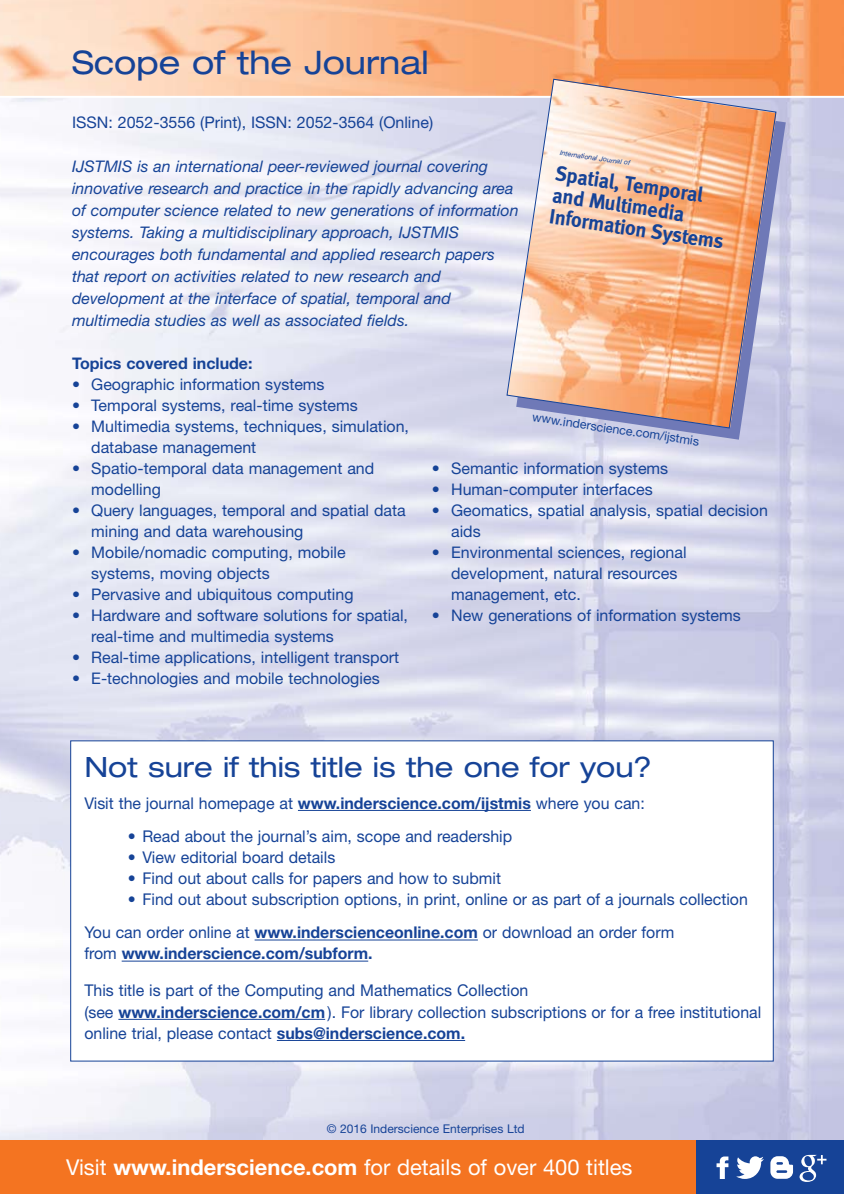
<style>
.page{position:relative;width:844px;height:1194px;background:#fff}
.page>*{position:absolute;margin:0;border:0;box-sizing:border-box;transform-origin:0 0}
.t1{font:expanded 32.4px "Helvetica Neue";color:#164397}
.t2{font:expanded 28px "Helvetica Neue";color:#164397}
.t3{font:21.8px "Helvetica Neue";color:#fff}
.t4{font:700 20.8px/21.6px "Meta";color:#164397}
.t5{font:16.2px/21.2px "Helvetica Neue";color:#164397}
.t6{font:700 16.2px "Helvetica Neue";color:#164397}
.t7{font:16px/21px "Helvetica Neue";color:#164397}
.t8{font:italic 16px/22px "Helvetica Neue";color:#164397}
.t9{font:700 16px "Helvetica Neue";color:#164397}
.t10{font:12.4px "Helvetica Neue";color:#164397}
.t11{font:12px "Helvetica Neue";color:#164397}
.t12{font:italic 7px "Helvetica Neue";color:#164397}
.s1{font-weight:700}
.s2{font-weight:400}
</style>
<div class="page">
<img style="left:0;top:98px;width:843px;height:1042px">
<img style="left:0;top:0;width:843px;height:96px">
<div style="left:0;top:1140px;width:696px;height:54px;background:#f47421"></div>
<div style="left:696px;top:1140px;width:147px;height:54px;background:#164397"></div>
<div style="left:71px;top:741px;width:701px;height:319px;background:#fff"></div>
<hr style="left:298px;top:810px;width:232px;height:1px;background:#164397">
<hr style="left:254px;top:939px;width:223px;height:1px;background:#164397">
<hr style="left:122px;top:961px;width:246px;height:1px;background:#164397">
<hr style="left:118px;top:1019px;width:207px;height:1px;background:#164397">
<hr style="left:277px;top:1040px;width:188px;height:1px;background:#164397">
<svg style="left:716px;top:1156px;width:12px;height:23px"></svg>
<svg style="left:736px;top:1156px;width:27px;height:23px"></svg>
<svg style="left:770px;top:1156px;width:22px;height:23px"></svg>
<svg style="left:799px;top:1155px;width:27px;height:27px"></svg>
<svg style="left:516px;top:90px;width:269px;height:350px;background:#bfc0de"></svg>
<svg style="left:505px;top:78px;width:271px;height:351px;background:#eaba9f"></svg>
<h1 class="t1" style="left:72px;top:50px;width:358px">Scope of the Journal</h1>
<p class="t7" style="left:72px;top:113px;width:362px">ISSN: 2052-3556 (Print), ISSN: 2052-3564 (Online)</p>
<p class="t8" style="left:72px;top:157px;width:448px">IJSTMIS is an international peer-reviewed journal covering innovative research and practice in the rapidly advancing area of computer science related to new generations of information systems. Taking a multidisciplinary approach, IJSTMIS encourages both fundamental and applied research papers that report on activities related to new research and development at the interface of spatial, temporal and multimedia studies as well as associated fields.</p>
<p class="t12" style="left:560px;top:150px;width:72px;rotate:8deg">International Journal of</p>
<h3 class="t4" style="left:556px;top:164px;width:177px;rotate:8deg">Spatial, Temporal and Multimedia<br>Information Systems</h3>
<p class="t9" style="left:72px;top:357px;width:182px">Topics covered include:</p>
<p class="t7" style="left:72px;top:375px;width:254px">• Geographic information systems</p>
<p class="t7" style="left:72px;top:396px;width:287px">• Temporal systems, real-time systems</p>
<p class="t7" style="left:91px;top:417px;width:319px;text-indent:-19px">• Multimedia systems, techniques, simulation, database management</p>
<p class="t7" style="left:91px;top:459px;width:284px;text-indent:-19px">• Spatio-temporal data management and modelling</p>
<p class="t7" style="left:91px;top:501px;width:316px;text-indent:-19px">• Query languages, temporal and spatial data mining and data warehousing</p>
<p class="t7" style="left:91px;top:543px;width:256px;text-indent:-19px">• Mobile/nomadic computing, mobile systems, moving objects</p>
<p class="t7" style="left:72px;top:585px;width:283px">• Pervasive and ubiquitous computing</p>
<p class="t7" style="left:91px;top:606px;width:318px;text-indent:-19px">• Hardware and software solutions for spatial, real-time and multimedia systems</p>
<p class="t7" style="left:72px;top:648px;width:328px">• Real-time applications, intelligent transport</p>
<p class="t7" style="left:72px;top:669px;width:309px">• E-technologies and mobile technologies</p>
<p class="t10" style="left:533px;top:413px;width:170px;rotate:8deg">www.inderscience.com/ijstmis</p>
<p class="t7" style="left:432px;top:459px;width:238px">• Semantic information systems</p>
<p class="t7" style="left:432px;top:480px;width:222px">• Human-computer interfaces</p>
<p class="t7" style="left:451px;top:501px;width:318px;text-indent:-19px">• Geomatics, spatial analysis, spatial decision aids</p>
<p class="t7" style="left:451px;top:543px;width:237px;text-indent:-19px">• Environmental sciences, regional development, natural resources management, etc.</p>
<p class="t7" style="left:432px;top:606px;width:310px">• New generations of information systems</p>
<h2 class="t2" style="left:84px;top:757px;width:569px">Not sure if this title is the one for you?</h2>
<p class="t5" style="left:84px;top:794px;width:562px">Visit the journal homepage at <span class="s1">www.inderscience.com/ijstmis</span> where you can:</p>
<p class="t5" style="left:128px;top:827px;width:386px">• Read about the journal’s aim, scope and readership</p>
<p class="t5" style="left:128px;top:848px;width:209px">• View editorial board details</p>
<p class="t5" style="left:128px;top:869px;width:374px">• Find out about calls for papers and how to submit</p>
<p class="t5" style="left:84px;top:884px;width:664px;line-height:33.2px;text-indent:43px">• Find out about subscription options, in print, online or as part of a journals collection<br>You can order online at <span class="s1">www.inderscienceonline.com</span> or download an order form</p>
<p class="t6" style="left:84px;top:948px;width:290px"><span class="s2">from</span> www.inderscience.com/subform.</p>
<p class="t5" style="left:84px;top:982px;width:678px">This title is part of the Computing and Mathematics Collection<br>(see <span class="s1">www.inderscience.com/cm</span> ). For library collection subscriptions or for a free institutional online trial, please contact <span class="s1">subs@inderscience.com.</span></p>
<p class="t11" style="left:326px;top:1124px;width:199px">© 2016 Inderscience Enterprises Ltd</p>
<h3 class="t3" style="left:66px;top:1159px;width:567px">Visit <span class="s1">www.inderscience.com</span> for details of over 400 titles</h3>
</div>
